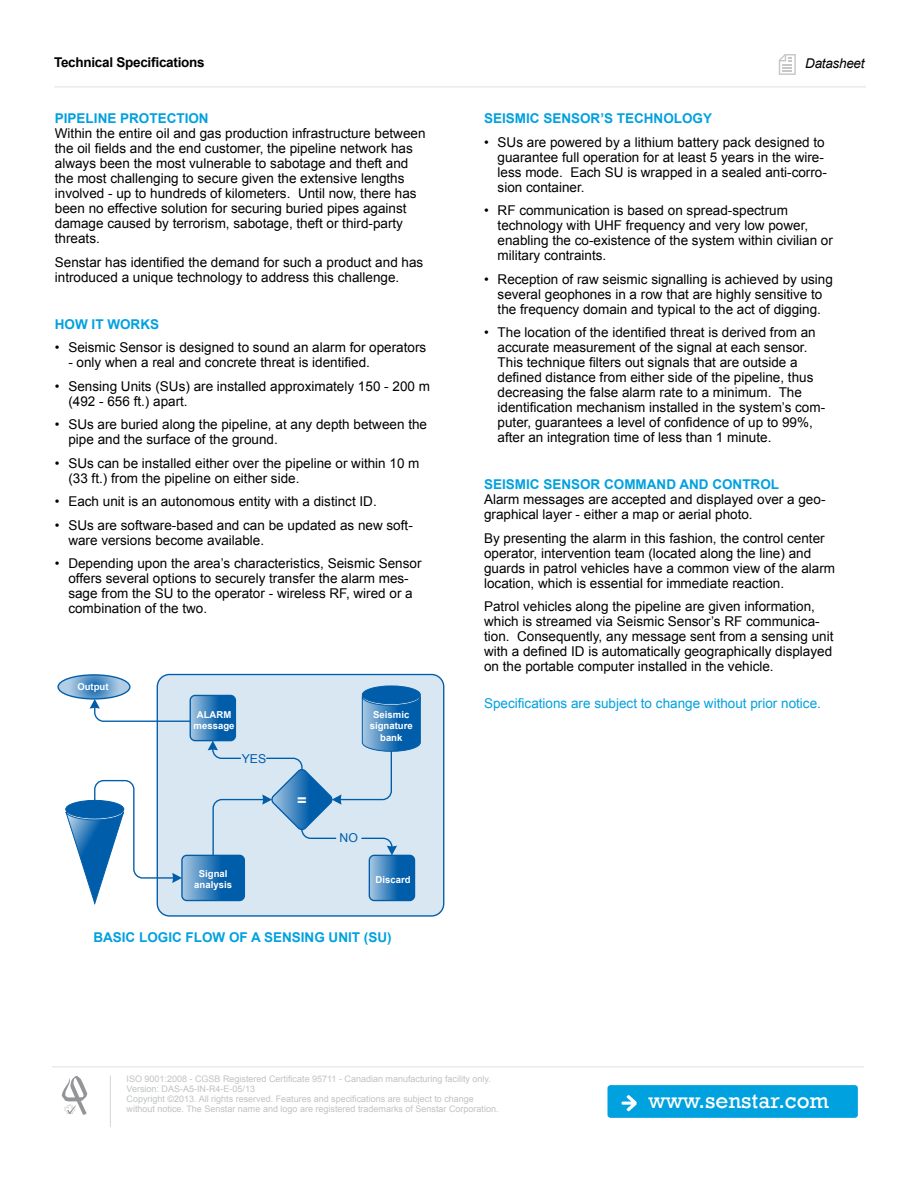
<style>
.page{position:relative;width:918px;height:1188px;background:#fff}
.page>*{position:absolute;margin:0;border:0;box-sizing:border-box;transform-origin:0 0}
.t1{font:22.5px "Rockwell";color:#fff}
.t2{font:700 16.35px "Arial";color:#fff}
.t3{font:13.5px/15px "Arial";color:#000}
.t4{font:700 13.5px "Arial";color:#00a1df}
.t5{font:13.5px "Arial";color:#00a1df}
.t6{font:700 13.5px "Arial";letter-spacing:-.02em;color:#000}
.t7{font:italic 13.5px "Arial";letter-spacing:-.02em;color:#000}
.t8{font:12.3px "Arial";color:#005daa}
.t9{font:700 9.6px/11.4px "Arial";color:#fff;text-align:center}
.t10{font:9px/10.1px "Arial";color:#c0c2c4}
</style>
<div class="page">
<hr style="left:54px;top:87px;width:812px;height:1px;background:#e0e0e0">
<hr style="left:52px;top:1066px;width:812px;height:1px;background:#e0e0e0">
<svg style="left:779px;top:54px;width:17px;height:21px"></svg>
<svg style="left:61px;top:1076px;width:26px;height:39px"></svg>
<div style="left:608px;top:1085px;width:250px;height:33px;background:#00a1df;border-radius:3px"></div>
<svg style="left:622px;top:1095px;width:15px;height:16px"></svg>
<hr style="left:110px;top:1076px;width:1px;height:51px;background:#d6d6d6">
<div style="left:157px;top:675px;width:287px;height:241px;background:#d9e7f2;border-radius:12px"></div>
<div style="left:57px;top:674px;width:74px;height:26px;border:1px solid #005daa;border-radius:50%"></div>
<svg style="left:58px;top:675px;width:363px;height:230px"></svg>
<p class="t6" style="left:54px;top:53px;width:152px">TECHNICAL SPECIFICATIONS</p>
<p class="t7" style="left:805px;top:55px;width:61px">Datasheet</p>
<p class="t4" style="left:55px;top:109px;width:155px">PIPELINE PROTECTION</p>
<p class="t3" style="left:55px;top:126px;width:372px">Within the entire oil and gas production infrastructure between the oil fields and the end customer, the pipeline network has always been the most vulnerable to sabotage and theft and the most challenging to secure given the extensive lengths involved - up to hundreds of kilometers. Until now, there has been no effective solution for securing buried pipes against damage caused by terrorism, sabotage, theft or third-party threats.</p>
<p class="t3" style="left:55px;top:255px;width:370px">Senstar has identified the demand for such a product and has introduced a unique technology to address this challenge.</p>
<p class="t4" style="left:55px;top:315px;width:104px">HOW IT WORKS</p>
<p class="t3" style="left:55px;top:340px;width:373px">• Seismic Sensor is designed to sound an alarm for operators</p>
<p class="t3" style="left:68px;top:355px;width:303px">- only when a real and concrete threat is identified.</p>
<p class="t3" style="left:68px;top:379px;width:363px;text-indent:-14px">• Sensing Units (SUs) are installed approximately 150 - 200 m (492 - 656 ft.) apart.</p>
<p class="t3" style="left:68px;top:417px;width:360px;text-indent:-14px">• SUs are buried along the pipeline, at any depth between the pipe and the surface of the ground.</p>
<p class="t3" style="left:68px;top:456px;width:353px;text-indent:-14px">• SUs can be installed either over the pipeline or within 10 m (33 ft.) from the pipeline on either side.</p>
<p class="t3" style="left:55px;top:494px;width:323px">• Each unit is an autonomous entity with a distinct ID.</p>
<p class="t3" style="left:68px;top:518px;width:346px;text-indent:-14px">• SUs are software-based and can be updated as new soft&shy;ware versions become available.</p>
<p class="t3" style="left:68px;top:556px;width:355px;text-indent:-14px">• Depending upon the area’s characteristics, Seismic Sensor offers several options to securely transfer the alarm mes&shy;sage from the SU to the operator - wireless RF, wired or a combination of the two.</p>
<p class="t9" style="left:77px;top:681px;width:33px">OUTPUT</p>
<p class="t9" style="left:194px;top:709px;width:42px">ALARM<br>MESSAGE</p>
<p class="t9" style="left:370px;top:709px;width:44px">SEISMIC<br>SIGNATURE<br>BANK</p>
<p class="t8" style="left:242px;top:751px;width:26px">YES</p>
<p class="t2" style="left:297px;top:790px;width:11px">=</p>
<p class="t8" style="left:340px;top:830px;width:20px">NO</p>
<p class="t9" style="left:194px;top:868px;width:39px">SIGNAL<br>ANALYSIS</p>
<p class="t9" style="left:376px;top:874px;width:37px">DISCARD</p>
<p class="t4" style="left:93px;top:929px;width:10px">BAS</p>
<p class="t4" style="left:122px;top:929px;width:271px">IC LOGIC FLOW OF A SENSING UNIT (SU)</p>
<p class="t4" style="left:484px;top:109px;width:230px">SEISMIC SENSOR’S TECHNOLOGY</p>
<p class="t3" style="left:498px;top:135px;width:331px;text-indent:-14px">• SUs are powered by a lithium battery pack designed to guarantee full operation for at least 5 years in the wire&shy;less mode. Each SU is wrapped in a sealed anti-corro&shy;sion container.</p>
<p class="t3" style="left:498px;top:203px;width:337px;text-indent:-14px">• RF communication is based on spread-spectrum technology with UHF frequency and very low power, enabling the co-existence of the system within civilian or military contraints.</p>
<p class="t3" style="left:484px;top:272px;width:350px;text-align:center">• Reception of raw seismic signalling is achieved by using several geophones in a row that are highly sensitive to<br>the frequency domain and typical to the act of digging.</p>
<p class="t3" style="left:498px;top:325px;width:329px;text-indent:-14px">• The location of the identified threat is derived from an accurate measurement of the signal at each sensor.<br>This technique filters out signals that are outside a defined distance from either side of the pipeline, thus decreasing the false alarm rate to a minimum. The identification mechanism installed in the system’s com&shy;puter, guarantees a level of confidence of up to 99%, after an integration time of less than 1 minute.</p>
<p class="t4" style="left:484px;top:475px;width:297px">SEISMIC SENSOR COMMAND AND CONTROL</p>
<p class="t3" style="left:484px;top:492px;width:343px">Alarm messages are accepted and displayed over a geo&shy;graphical layer - either a map or aerial photo.</p>
<p class="t3" style="left:484px;top:531px;width:352px">By presenting the alarm in this fashion, the control center operator, intervention team (located along the line) and guards in patrol vehicles have a common view of the alarm location, which is essential for immediate reaction.</p>
<p class="t3" style="left:484px;top:599px;width:351px">Patrol vehicles along the pipeline are given information, which is streamed via Seismic Sensor’s RF communica&shy;tion. Consequently, any message sent from a sensing unit with a defined ID is automatically geographically displayed on the portable computer installed in the vehicle.</p>
<p class="t5" style="left:484px;top:695px;width:338px">Specifications are subject to change without prior notice.</p>
<p class="t10" style="left:127px;top:1074px;width:374px">ISO 9001:2008 - CGSB Registered Certificate 95711 - Canadian manufacturing facility only.<br>Version: DAS-A5-IN-R4-E-05/13<br>Copyright ©2013. All rights reserved. Features and specifications are subject to change without notice. The Senstar name and logo are registered trademarks of Senstar Corporation.</p>
<h1 class="t1" style="left:648px;top:1088px;width:182px">www.senstar.com</h1>
</div>
